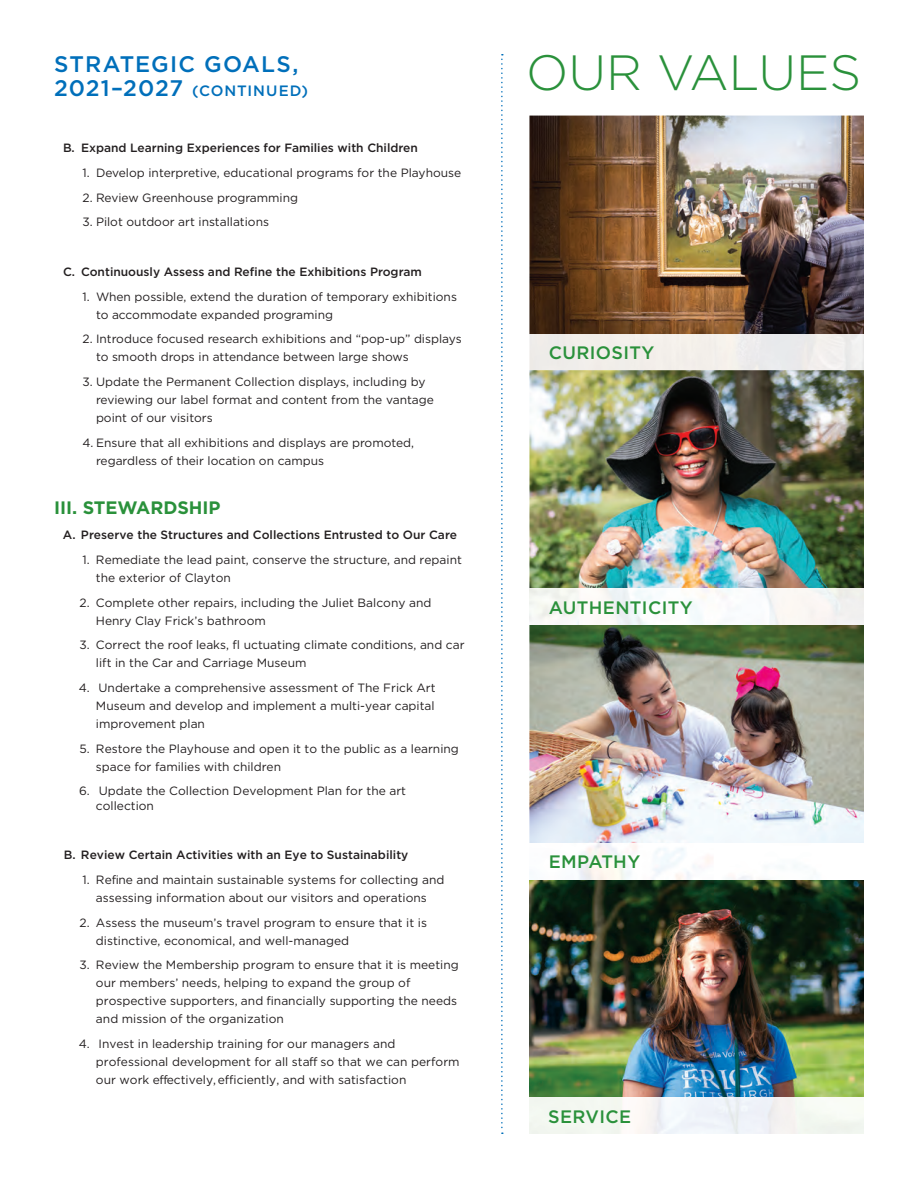
<style>
.page{position:relative;width:918px;height:1188px;background:#fff}
.page>*{position:absolute;margin:0;border:0;box-sizing:border-box;transform-origin:0 0}
.t1{font:300 49.5px "Gotham";color:#2a913b}
.t2{font:500 22.5px "Gotham";letter-spacing:.05em;color:#006fba}
.t3{font:500 18px "Gotham";letter-spacing:.02em;color:#2a913b}
.t4{font:700 18px "Gotham";color:#2a913b}
.t5{font:500 15px "Gotham";letter-spacing:.065em;color:#006fba}
.t6{font:12px/18px "Gotham";color:#231f20}
.t7{font:500 12px "Gotham";color:#231f20}
.s1{font-size:22.5px}
</style>
<div class="page">
<img style="left:529px;top:116px;width:335px;height:218px">
<img style="left:529px;top:626px;width:335px;height:217px">
<img style="left:529px;top:879px;width:335px;height:219px">
<img style="left:529px;top:370px;width:335px;height:219px">
<svg style="left:501px;top:54px;width:2px;height:1080px"></svg>
<svg style="left:529px;top:334px;width:335px;height:36px;background:#f0edea"></svg>
<img style="left:529px;top:625px;width:335px;height:1px">
<svg style="left:529px;top:1098px;width:335px;height:36px"></svg>
<h2 class="t2" style="left:54px;top:49px;width:246px">STRATEGIC GOALS,</h2>
<p class="t5" style="left:54px;top:81px;width:256px"><span class="s1">2021–2027</span> (CONTINUED)</p>
<p class="t7" style="left:63px;top:140px;width:356px">B. Expand Learning Experiences for Families with Children</p>
<p class="t6" style="left:82px;top:163px;width:380px">1. Develop interpretive, educational programs for the Playhouse</p>
<p class="t6" style="left:82px;top:188px;width:217px">2. Review Greenhouse programming</p>
<p class="t6" style="left:82px;top:213px;width:188px">3. Pilot outdoor art installations</p>
<p class="t7" style="left:63px;top:264px;width:360px">C. Continuously Assess and Refine the Exhibitions Program</p>
<p class="t6" style="left:96px;top:287px;width:362px;text-indent:-14px">1. When possible, extend the duration of temporary exhibitions to accommodate expanded programing</p>
<p class="t6" style="left:96px;top:330px;width:367px;text-indent:-14px">2. Introduce focused research exhibitions and “pop-up” displays to smooth drops in attendance between large shows</p>
<p class="t6" style="left:96px;top:373px;width:339px;text-indent:-14px">3. Update the Permanent Collection displays, including by reviewing our label format and content from the vantage point of our visitors</p>
<p class="t6" style="left:96px;top:433px;width:320px;text-indent:-14px">4. Ensure that all exhibitions and displays are promoted, regardless of their location on campus</p>
<h3 class="t4" style="left:54px;top:496px;width:168px">III. STEWARDSHIP</h3>
<p class="t7" style="left:63px;top:527px;width:396px">A. Preserve the Structures and Collections Entrusted to Our Care</p>
<p class="t6" style="left:96px;top:550px;width:367px;text-indent:-14px">1. Remediate the lead paint, conserve the structure, and repaint the exterior of Clayton</p>
<p class="t6" style="left:96px;top:593px;width:337px;text-indent:-16px">2. Complete other repairs, including the Juliet Balcony and<br>Henry Clay Frick’s bathroom</p>
<p class="t6" style="left:96px;top:636px;width:370px;text-indent:-17px">3. Correct the roof leaks, fl uctuating climate conditions, and car lift in the Car and Carriage Museum</p>
<p class="t6" style="left:96px;top:678px;width:341px;text-align:justify;text-indent:-17px">4. Undertake a comprehensive assessment of The Frick Art Museum and develop and implement a multi-year capital improvement plan</p>
<p class="t6" style="left:96px;top:739px;width:364px;text-indent:-17px">5. Restore the Playhouse and open it to the public as a learning space for families with children</p>
<p class="t6" style="left:96px;top:784px;width:312px;line-height:14.4px;text-indent:-17px">6. Update the Collection Development Plan for the art collection</p>
<p class="t7" style="left:64px;top:847px;width:346px">B. Review Certain Activities with an Eye to Sustainability</p>
<p class="t6" style="left:82px;top:870px;width:363px;text-align:center">1. Refine and maintain sustainable systems for collecting and assessing information about our visitors and operations</p>
<p class="t6" style="left:96px;top:913px;width:333px;text-indent:-16px">2. Assess the museum’s travel program to ensure that it is distinctive, economical, and well-managed</p>
<p class="t6" style="left:96px;top:956px;width:364px;text-indent:-17px">3. Review the Membership program to ensure that it is meeting our members’ needs, helping to expand the group of prospective supporters, and fi nancially supporting the needs and mission of the organization</p>
<p class="t6" style="left:96px;top:1034px;width:365px;text-indent:-17px">4. Invest in leadership training for our managers and professional development for all staff so that we can perform our work effectively, efficiently, and with satisfaction</p>
<h1 class="t1" style="left:526px;top:42px;width:337px">OUR VALUES</h1>
<h3 class="t3" style="left:549px;top:341px;width:107px">CURIOSITY</h3>
<h3 class="t3" style="left:549px;top:596px;width:145px">AUTHENTICITY</h3>
<h3 class="t3" style="left:549px;top:850px;width:93px">EMPATHY</h3>
<h3 class="t3" style="left:548px;top:1105px;width:84px">SERVICE</h3>
</div>
